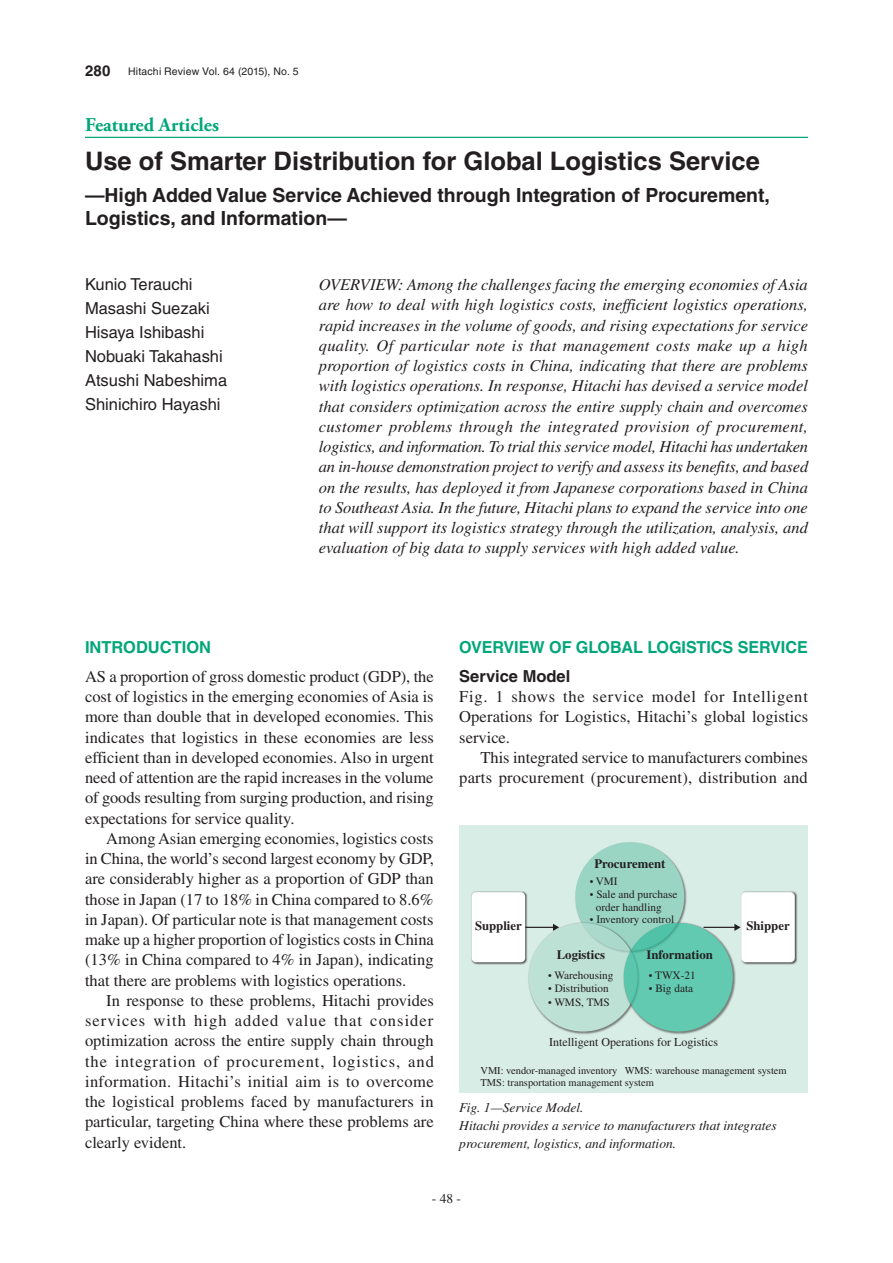
<style>
.page{position:relative;width:893px;height:1263px;background:#fff}
.page>*{position:absolute;margin:0;border:0;box-sizing:border-box;transform-origin:0 0}
.t1{font:700 25.5px "Helvetica LT Std";color:#231f20}
.t2{font:700 19.5px/23.4px "Helvetica LT Std";color:#231f20}
.t3{font:700 19.5px "Adobe Garamond Pro";color:#00a679}
.t4{font:16.5px/20.2px "Times LT Std";color:#231f20;text-align:justify}
.t5{font:italic 16.5px/20.2px "Times LT Std";color:#231f20;text-align:justify}
.t6{font:16.5px/24px "Helvetica LT Std";color:#231f20}
.t7{font:700 16.5px "Helvetica LT Std";color:#00a679}
.t8{font:700 16.5px "Helvetica LT Std";color:#231f20}
.t9{font:700 15px "Helvetica LT Std";color:#231f20}
.t10{font:italic 13.5px/18px "Times LT Std";color:#231f20}
.t11{font:13.5px "Times LT Std";color:#231f20}
.t12{font:700 12.75px "Times LT Std";color:#231f20}
.t13{font:12px "Times LT Std";color:#231f20}
.t14{font:11.25px/12.8px "Times LT Std";color:#231f20}
.t15{font:10.5px/12px "Times LT Std";letter-spacing:-.005em;color:#231f20}
.t16{font:10.5px "Helvetica LT Std";letter-spacing:.015em;color:#231f20}
.s1{font-size:10.5px}
</style>
<div class="page">
<hr style="left:85px;top:137px;width:723px;height:1px;background:#00a679">
<div style="left:459px;top:1059px;width:349px;height:33px;background:#d8ede5"></div>
<div style="left:459px;top:825px;width:349px;height:234px;background:#d8ede5"></div>
<img style="left:575px;top:842px;width:112px;height:80px">
<div style="left:575px;top:842px;width:109px;height:109px;background:#9ad5c3;border-radius:50%"></div>
<img style="left:528px;top:922px;width:95px;height:113px">
<svg style="left:529px;top:923px;width:108px;height:108px;background:#bce0d5"></svg>
<img style="left:623px;top:922px;width:113px;height:113px">
<svg style="left:624px;top:923px;width:109px;height:108px;background:#60c8af"></svg>
<hr style="left:522px;top:927px;width:32px;height:1px;background:#231f20">
<svg style="left:553px;top:924px;width:6px;height:7px"></svg>
<hr style="left:704px;top:927px;width:31px;height:1px;background:#231f20">
<svg style="left:734px;top:924px;width:6px;height:7px"></svg>
<img style="left:471px;top:891px;width:58px;height:75px">
<div style="left:472px;top:892px;width:53px;height:70px;background:#fff;border-radius:4px"></div>
<img style="left:740px;top:891px;width:58px;height:74px">
<div style="left:741px;top:892px;width:54px;height:70px;background:#fff;border-radius:4px"></div>
<p class="t9" style="left:85px;top:62px;width:27px">280</p>
<p class="t16" style="left:128px;top:65px;width:172px">Hitachi Review Vol. 64 (2015), No. 5</p>
<p class="t3" style="left:85px;top:113px;width:136px">Featured Articles</p>
<h1 class="t1" style="left:85px;top:145px;width:676px">Use of Smarter Distribution for Global Logistics Service</h1>
<p class="t2" style="left:85px;top:183px;width:686px">—High Added Value Service Achieved through Integration of Procurement,<br>Logistics, and Information—</p>
<p class="t6" style="left:85px;top:272px;width:144px">Kunio Terauchi<br>Masashi Suezaki<br>Hisaya Ishibashi<br>Nobuaki Takahashi<br>Atsushi Nabeshima<br>Shinichiro Hayashi</p>
<p class="t5" style="left:319px;top:274px;width:491px">OVERVIEW: Among the challenges facing the emerging economies of Asia are how to deal with high logistics costs, inefficient logistics operations, rapid increases in the volume of goods, and rising expectations for service quality. Of particular note is that management costs make up a high proportion of logistics costs in China, indicating that there are problems with logistics operations. In response, Hitachi has devised a service model that considers optimization across the entire supply chain and overcomes customer problems through the integrated provision of procurement, logistics, and information. To trial this service model, Hitachi has undertaken an in-house demonstration project to verify and assess its benefits, and based on the results, has deployed it from Japanese corporations based in China to Southeast Asia. In the future, Hitachi plans to expand the service into one that will support its logistics strategy through the utilization, analysis, and evaluation of big data to supply services with high added value.</p>
<p class="t7" style="left:85px;top:637px;width:128px">INTRODUCTION</p>
<p class="t4" style="left:85px;top:666px;width:350px">AS a proportion of gross domestic product (GDP), the cost of logistics in the emerging economies of Asia is more than double that in developed economies. This indicates that logistics in these economies are less efficient than in developed economies. Also in urgent need of attention are the rapid increases in the volume of goods resulting from surging production, and rising expectations for service quality.</p>
<p class="t4" style="left:85px;top:828px;width:350px;text-indent:21px">Among Asian emerging economies, logistics costs in China, the world’s second largest economy by GDP, are considerably higher as a proportion of GDP than those in Japan (17 to 18% in China compared to 8.6% in Japan). Of particular note is that management costs make up a higher proportion of logistics costs in China (13% in China compared to 4% in Japan), indicating that there are problems with logistics operations.</p>
<p class="t4" style="left:85px;top:990px;width:350px;text-indent:21px">In response to these problems, Hitachi provides services with high added value that consider optimization across the entire supply chain through the integration of procurement, logistics, and information. Hitachi’s initial aim is to overcome the logistical problems faced by manufacturers in particular, targeting China where these problems are clearly evident.</p>
<p class="t7" style="left:459px;top:637px;width:350px">OVERVIEW OF GLOBAL LOGISTICS SERVICE</p>
<p class="t8" style="left:459px;top:666px;width:113px">Service Model</p>
<p class="t4" style="left:459px;top:686px;width:350px">Fig. 1 shows the service model for Intelligent Operations for Logistics, Hitachi’s global logistics service.</p>
<p class="t4" style="left:459px;top:747px;width:350px;text-align:right">This integrated service to manufacturers combines parts procurement (procurement), distribution and</p>
<p class="t12" style="left:594px;top:856px;width:73px">Procurement</p>
<p class="t14" style="left:590px;top:875px;width:29px"><span class="s1">•</span> VMI</p>
<p class="t14" style="left:596px;top:888px;width:83px;text-indent:-6px"><span class="s1">•</span> Sale and purchase order handling</p>
<p class="t14" style="left:590px;top:913px;width:86px"><span class="s1">•</span> Inventory control</p>
<p class="t12" style="left:475px;top:918px;width:48px">Supplier</p>
<p class="t12" style="left:746px;top:918px;width:45px">Shipper</p>
<p class="t12" style="left:557px;top:946px;width:50px">Logistics</p>
<p class="t12" style="left:646px;top:946px;width:68px">Information</p>
<p class="t14" style="left:548px;top:969px;width:67px"><span class="s1">•</span> Warehousing</p>
<p class="t14" style="left:548px;top:982px;width:62px"><span class="s1">•</span> Distribution</p>
<p class="t14" style="left:548px;top:996px;width:63px"><span class="s1">•</span> WMS, TMS</p>
<p class="t14" style="left:649px;top:969px;width:48px"><span class="s1">•</span> TWX-21</p>
<p class="t14" style="left:649px;top:982px;width:46px"><span class="s1">•</span> Big data</p>
<p class="t13" style="left:549px;top:1036px;width:170px">Intelligent Operations for Logistics</p>
<p class="t15" style="left:480px;top:1064px;width:308px">VMI: vendor-managed inventory WMS: warehouse management system<br>TMS: transportation management system</p>
<p class="t10" style="left:459px;top:1099px;width:319px">Fig. 1—Service Model.<br>Hitachi provides a service to manufacturers that integrates procurement, logistics, and information.</p>
<p class="t11" style="left:432px;top:1191px;width:31px">- 48 -</p>
</div>
